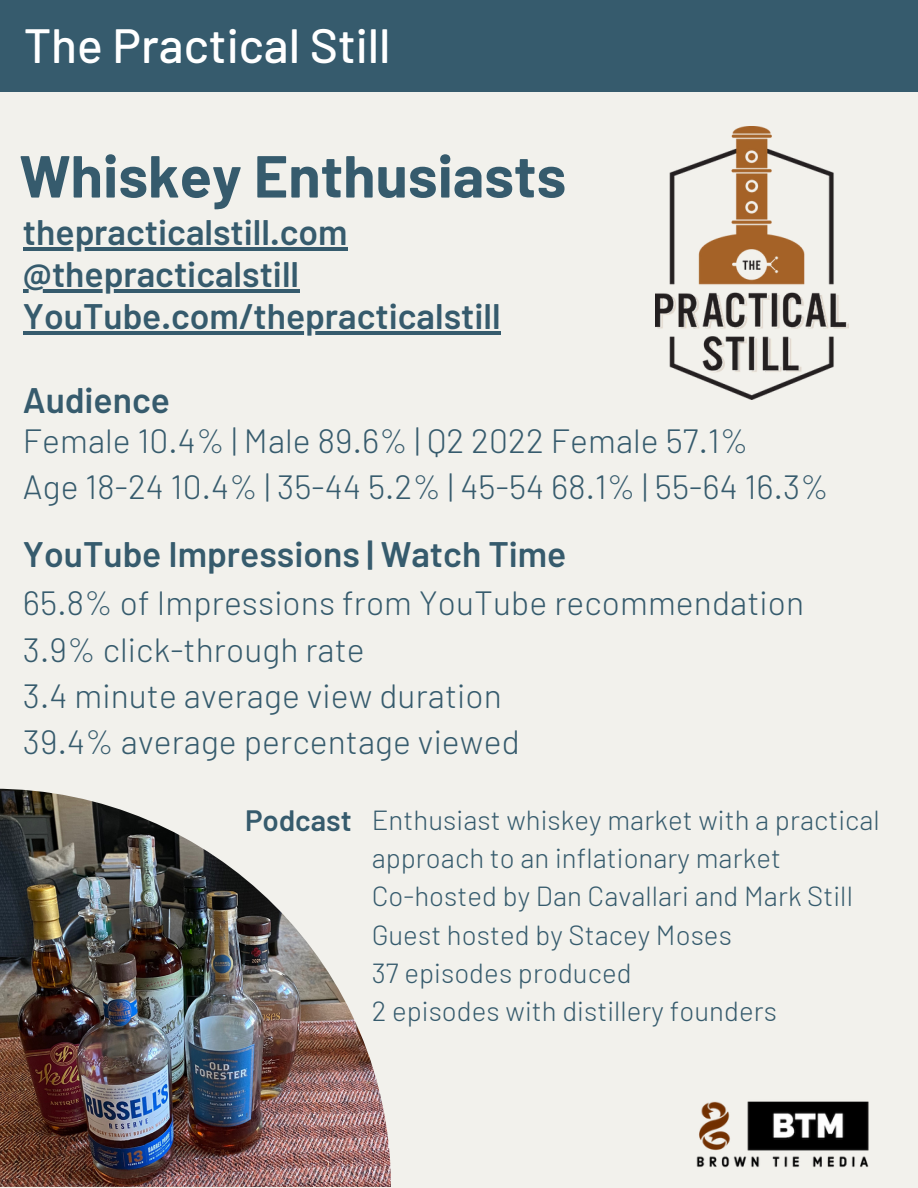
<style>
.page{position:relative;width:918px;height:1188px;background:#f2f1ec}
.page>*{position:absolute;margin:0;border:0;box-sizing:border-box;transform-origin:0 0}
.t1{font:700 59.25px "Barlow";color:#365b6d}
.t2{font:500 48px "Barlow";color:#fff}
.t3{font:600 35.4px/42.2px "Barlow";color:#365b6d}
.t4{font:300 33.6px/46.2px "Barlow";letter-spacing:.005em;color:#365b6d}
.t5{font:300 27.6px/38.2px "Barlow";letter-spacing:.005em;color:#365b6d}
.s1{font-weight:600;font-size:29.4px}
</style>
<div class="page">
<img style="left:0;top:789px;width:391px;height:397px">
<img style="left:696px;top:1101px;width:173px;height:67px">
<div style="left:0;top:0;width:918px;height:92px;background:#365b6d"></div>
<hr style="left:23px;top:247px;width:325px;height:3px;background:#365b6d">
<hr style="left:23px;top:289px;width:276px;height:3px;background:#365b6d">
<hr style="left:23px;top:331px;width:478px;height:4px;background:#365b6d">
<img style="left:656px;top:126px;width:192px;height:274px">
<h2 class="t2" style="left:24px;top:15px;width:368px">The Practical Still</h2>
<h1 class="t1" style="left:19px;top:138px;width:548px">Whiskey Enthusiasts</h1>
<p class="t3" style="left:23px;top:209px;width:479px">thepracticalstill.com @thepracticalstill<br>YouTube.com/thepracticalstill</p>
<p class="t3" style="left:23px;top:378px;width:149px">Audience</p>
<p class="t4" style="left:23px;top:417px;width:807px">Female 10.4% | Male 89.6% | Q2 2022 Female 57.1%<br>Age 18-24 10.4% | 35-44 5.2% | 45-54 68.1% | 55-64 16.3%</p>
<p class="t3" style="left:23px;top:531px;width:545px">YouTube Impressions | Watch Time</p>
<p class="t4" style="left:23px;top:579px;width:783px">65.8% of Impressions from YouTube recommendation 3.9% click-through rate<br>3.4 minute average view duration<br>39.4% average percentage viewed</p>
<p class="t5" style="left:372px;top:800px;width:510px;text-indent:-127px"><span class="s1">Podcast</span> Enthusiast whiskey market with a practical approach to an inflationary market Co-hosted by Dan Cavallari and Mark Still Guest hosted by Stacey Moses<br>37 episodes produced<br>2 episodes with distillery founders</p>
</div>
